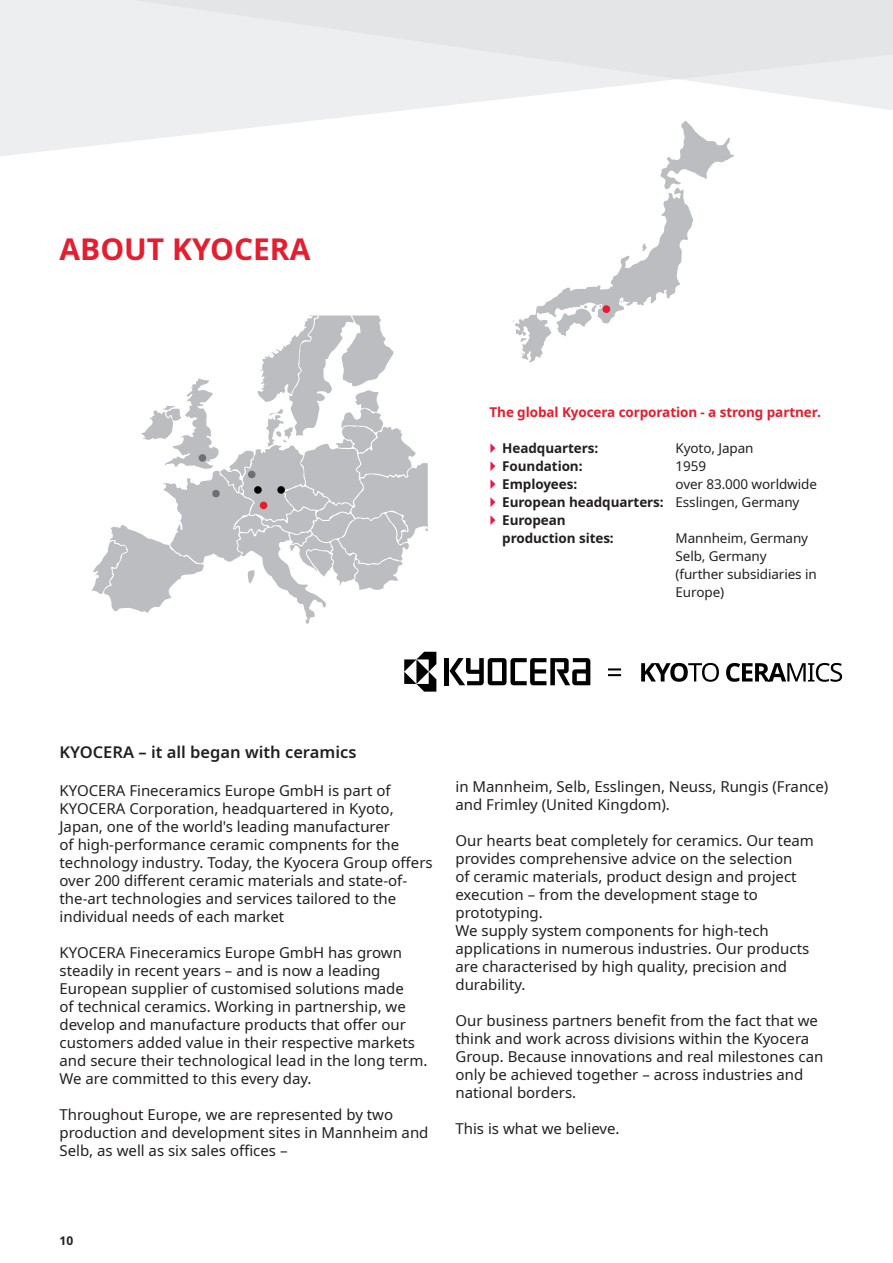
<style>
.page{position:relative;width:893px;height:1263px;background:#fff}
.page>*{position:absolute;margin:0;border:0;box-sizing:border-box;transform-origin:0 0}
.t1{font:700 30px "Noto Sans";color:#e41d2f}
.t2{font:600 16.5px "Noto Sans";color:#231f20}
.t3{font:15px/18px "Noto Sans";color:#231f20}
.t4{font:700 13.5px/18px "Noto Sans";letter-spacing:-.005em;color:#231f20}
.t5{font:13.5px/18px "Noto Sans";letter-spacing:-.005em;color:#231f20}
.Body{font:700 13.5px "Noto Sans";letter-spacing:-.005em;color:#e41d2f}
.t6{font:700 12px "Noto Sans";color:#231f20}
.s1{font-weight:400}
</style>
<div class="page">
<svg style="left:0;top:0;width:893px;height:156px;fill:#edeeef"></svg>
<svg style="left:91px;top:315px;width:337px;height:309px"></svg>
<svg style="left:512px;top:120px;width:222px;height:243px"></svg>
<div style="left:260px;top:502px;width:7px;height:7px;background:#e41d2f;border-radius:50%"></div>
<div style="left:602px;top:305px;width:8px;height:8px;background:#e41d2f;border-radius:50%"></div>
<div style="left:254px;top:486px;width:8px;height:8px;background:#000001;border-radius:50%"></div>
<div style="left:277px;top:486px;width:8px;height:8px;background:#000001;border-radius:50%"></div>
<svg style="left:641px;top:663px;width:201px;height:19px"></svg>
<svg style="left:608px;top:668px;width:13px;height:8px"></svg>
<hr style="left:445px;top:658px;width:4px;height:27px;background:#000001">
<svg style="left:449px;top:658px;width:141px;height:27px"></svg>
<svg style="left:404px;top:652px;width:32px;height:40px"></svg>
<div style="left:212px;top:490px;width:8px;height:7px;background:#6f7073;border-radius:50%"></div>
<div style="left:199px;top:454px;width:7px;height:8px;background:#6f7073;border-radius:50%"></div>
<div style="left:248px;top:471px;width:8px;height:7px;background:#6f7073;border-radius:50%"></div>
<p class="t1" style="left:60px;top:228px;width:252px">ABOUT KYOCERA</p>
<p class="Body" style="left:489px;top:402px;width:333px">The global Kyocera corporation - a strong partner.</p>
<p class="t4" style="left:502px;top:439px;width:98px">Headquarters:</p>
<p class="t5" style="left:675px;top:439px;width:80px">Kyoto, Japan</p>
<p class="t4" style="left:502px;top:457px;width:82px">Foundation:</p>
<p class="t5" style="left:675px;top:457px;width:32px">1959</p>
<p class="t4" style="left:502px;top:475px;width:76px">Employees:</p>
<p class="t5" style="left:675px;top:475px;width:143px">over 83.000 worldwide</p>
<p class="t4" style="left:502px;top:493px;width:299px">European headquarters: <span class="s1">Esslingen, Germany</span></p>
<p class="t4" style="left:502px;top:511px;width:113px">European production sites:</p>
<p class="t5" style="left:675px;top:529px;width:143px">Mannheim, Germany<br>Selb, Germany (further subsidiaries in<br>Europe)</p>
<p class="t2" style="left:60px;top:740px;width:299px">KYOCERA – it all began with ceramics</p>
<p class="t3" style="left:60px;top:782px;width:375px">KYOCERA Fineceramics Europe GmbH is part of KYOCERA Corporation, headquartered in Kyoto, Japan, one of the world's leading manufacturer<br>of high-performance ceramic compnents for the technology industry. Today, the Kyocera Group offers over 200 different ceramic materials and state-of&shy;the-art technologies and services tailored to the individual needs of each market</p>
<p class="t3" style="left:60px;top:944px;width:369px">KYOCERA Fineceramics Europe GmbH has grown steadily in recent years – and is now a leading European supplier of customised solutions made<br>of technical ceramics. Working in partnership, we develop and manufacture products that offer our customers added value in their respective markets and secure their technological lead in the long term.<br>We are committed to this every day.</p>
<p class="t3" style="left:60px;top:1106px;width:370px">Throughout Europe, we are represented by two production and development sites in Mannheim and<br>Selb, as well as six sales offices –</p>
<p class="t3" style="left:455px;top:778px;width:374px">in Mannheim, Selb, Esslingen, Neuss, Rungis (France) and Frimley (United Kingdom).</p>
<p class="t3" style="left:455px;top:832px;width:360px">Our hearts beat completely for ceramics. Our team provides comprehensive advice on the selection<br>of ceramic materials, product design and project execution – from the development stage to prototyping.</p>
<p class="t3" style="left:455px;top:922px;width:355px">We supply system components for high-tech applications in numerous industries. Our products are characterised by high quality, precision and durability.</p>
<p class="t3" style="left:455px;top:1012px;width:369px">Our business partners benefit from the fact that we think and work across divisions within the Kyocera Group. Because innovations and real milestones can only be achieved together – across industries and national borders.</p>
<p class="t3" style="left:455px;top:1120px;width:166px">This is what we believe.</p>
<p class="t6" style="left:60px;top:1232px;width:15px">10</p>
</div>
